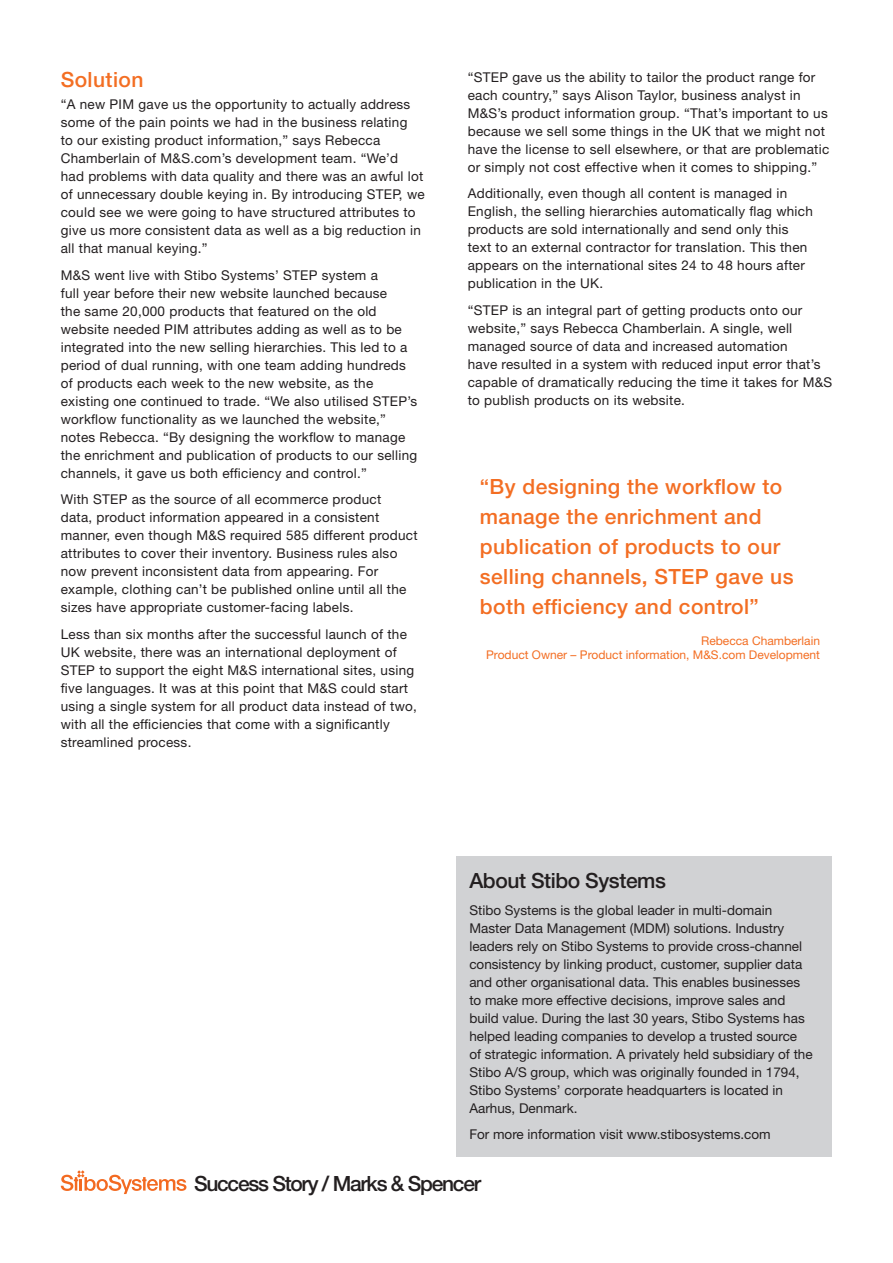
<style>
.page{position:relative;width:893px;height:1263px;background:#fff}
.page>*{position:absolute;margin:0;border:0;box-sizing:border-box;transform-origin:0 0}
.Subhead{font:500 21px/30px "Helvetica Neue LT Std";letter-spacing:.02em;color:#f36e23}
.Bollier_Heading{font:500 21px "Helvetica Neue LT Std";letter-spacing:-.06em;color:#231f20}
.Bollier_Heading-2{font:500 21px "Helvetica Neue LT Std";letter-spacing:-.02em;color:#231f20}
.Body{font:13.5px/18px "Helvetica Neue LT Std";letter-spacing:.02em;color:#231f20}
.Boiler_Copy{font:13.5px/18px "Helvetica Neue LT Std";color:#231f20}
.Quote_Author{font:12px/14.4px "Helvetica Neue LT Std";color:#f36e23;text-align:right}
</style>
<div class="page">
<svg style="left:61px;top:1170px;width:125px;height:24px"></svg>
<div style="left:457px;top:856px;width:375px;height:300px;background:#d1d2d4"></div>
<p class="Subhead" style="left:61px;top:64px;width:84px">Solution</p>
<p class="Body" style="left:61px;top:95px;width:365px">“A new PIM gave us the opportunity to actually address some of the pain points we had in the business relating<br>to our existing product information,” says Rebecca Chamberlain of M&amp;S.com’s development team. “We’d had problems with data quality and there was an awful lot of unnecessary double keying in. By introducing STEP, we could see we were going to have structured attributes to give us more consistent data as well as a big reduction in all that manual keying.”</p>
<p class="Body" style="left:61px;top:266px;width:358px">M&amp;S went live with Stibo Systems’ STEP system a<br>full year before their new website launched because<br>the same 20,000 products that featured on the old website needed PIM attributes adding as well as to be integrated into the new selling hierarchies. This led to a period of dual running, with one team adding hundreds of products each week to the new website, as the existing one continued to trade. “We also utilised STEP’s workflow functionality as we launched the website,” notes Rebecca. “By designing the workflow to manage the enrichment and publication of products to our selling channels, it gave us both efficiency and control.”</p>
<p class="Body" style="left:61px;top:490px;width:358px">With STEP as the source of all ecommerce product<br>data, product information appeared in a consistent manner, even though M&amp;S required 585 different product attributes to cover their inventory. Business rules also now prevent inconsistent data from appearing. For example, clothing can’t be published online until all the sizes have appropriate customer-facing labels.</p>
<p class="Body" style="left:61px;top:625px;width:358px">Less than six months after the successful launch of the UK website, there was an international deployment of STEP to support the eight M&amp;S international sites, using five languages. It was at this point that M&amp;S could start using a single system for all product data instead of two, with all the efficiencies that come with a significantly streamlined process.</p>
<p class="Body" style="left:468px;top:68px;width:363px">“STEP gave us the ability to tailor the product range for each country,” says Alison Taylor, business analyst in M&amp;S’s product information group. “That’s important to us because we sell some things in the UK that we might not have the license to sell elsewhere, or that are problematic or simply not cost effective when it comes to shipping.”</p>
<p class="Body" style="left:468px;top:184px;width:347px">Additionally, even though all content is managed in English, the selling hierarchies automatically flag which products are sold internationally and send only this text to an external contractor for translation. This then appears on the international sites 24 to 48 hours after publication in the UK.</p>
<p class="Body" style="left:468px;top:301px;width:366px">“STEP is an integral part of getting products onto our website,” says Rebecca Chamberlain. A single, well managed source of data and increased automation<br>have resulted in a system with reduced input error that’s capable of dramatically reducing the time it takes for M&amp;S to publish products on its website.</p>
<p class="Subhead" style="left:480px;top:471px;width:315px">“By designing the workflow to manage the enrichment and publication of products to our selling channels, STEP gave us both efficiency and control”</p>
<p class="Quote_Author" style="left:486px;top:633px;width:335px">Rebecca Chamberlain<br>Product Owner – Product information, M&amp;S.com Development</p>
<p class="Bollier_Heading-2" style="left:469px;top:868px;width:198px">About Stibo Systems</p>
<p class="Boiler_Copy" style="left:469px;top:900px;width:345px">Stibo Systems is the global leader in multi-domain Master Data Management (MDM) solutions. Industry leaders rely on Stibo Systems to provide cross-channel consistency by linking product, customer, supplier data and other organisational data. This enables businesses to make more effective decisions, improve sales and build value. During the last 30 years, Stibo Systems has helped leading companies to develop a trusted source<br>of strategic information. A privately held subsidiary of the Stibo A/S group, which was originally founded in 1794, Stibo Systems’ corporate headquarters is located in Aarhus, Denmark.</p>
<p class="Boiler_Copy" style="left:469px;top:1125px;width:303px">For more information visit www.stibosystems.com</p>
<p class="Bollier_Heading" style="left:194px;top:1171px;width:289px">Success Story / Marks &amp; Spencer</p>
</div>
